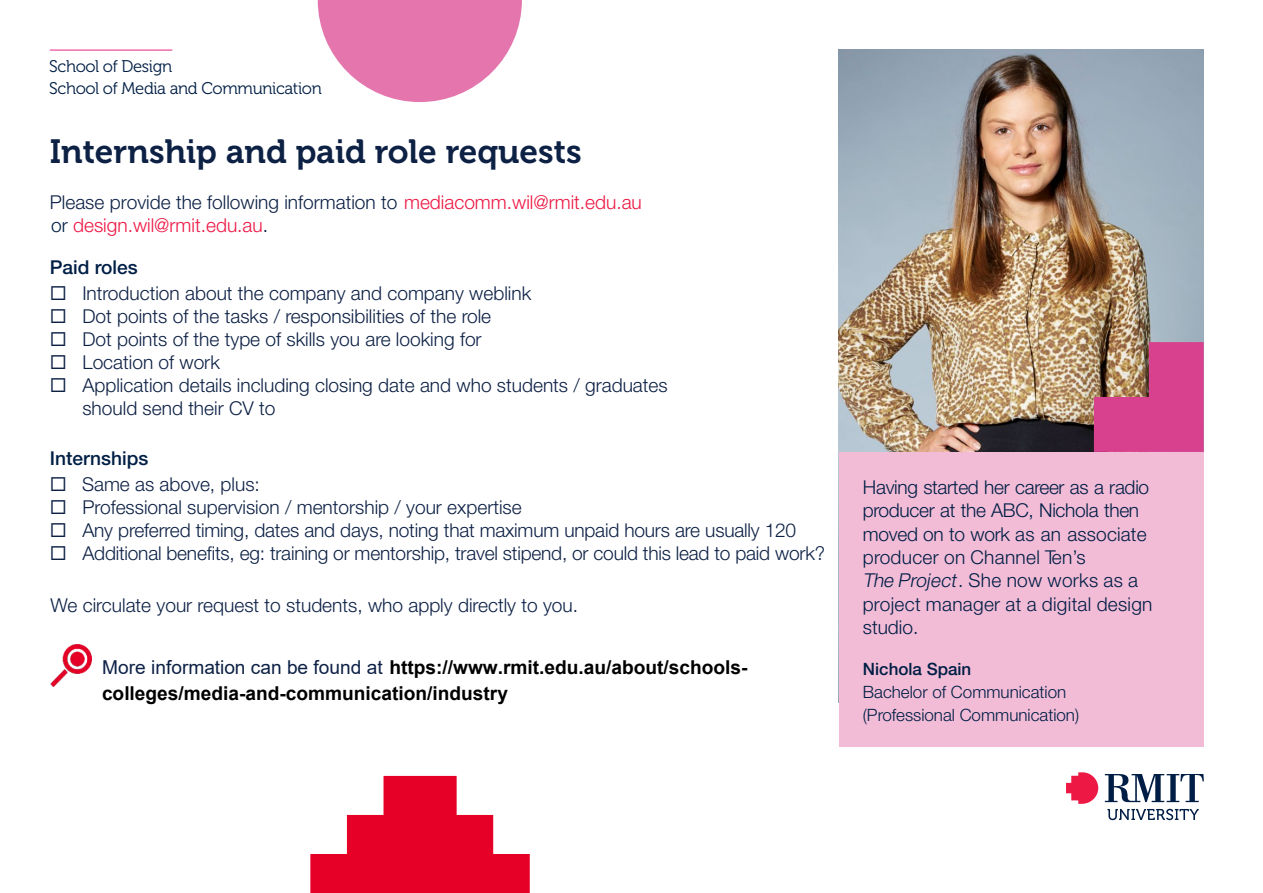
<style>
.page{position:relative;width:1263px;height:893px;background:#fff}
.page>*{position:absolute;margin:0;border:0;box-sizing:border-box;transform-origin:0 0}
.t1{font:33.45px "Museo 700";color:#0d2145}
.t2{font:300 19.2px "Helvetica Neue";color:#0d2145}
.t3{font:700 19.2px/25.3px "Arial";color:#000}
.t4{font:300 19.2px/23px "Helvetica Neue";color:#ed1844}
.t5{font:300 19.2px "Helvetica Neue";color:#001e45}
.t6{font:300 19.05px/23.4px "Helvetica Neue";color:#001e45}
.t7{font:300 16.95px/23.4px "Helvetica Neue";color:#001e45}
.t8{font:16.8px/21.5px "Museo 300";letter-spacing:-.02em;color:#001e45}
.s1{color:#0d2145}
.s2{color:#001e45}
.s3{font-weight:400;color:#0d2145}
.s4{font-style:italic}
</style>
<div class="page">
<img style="left:839px;top:49px;width:365px;height:403px">
<svg style="left:1094px;top:342px;width:110px;height:110px;background:#c95183"></svg>
<div style="left:839px;top:452px;width:365px;height:294px;background:#f2bcd7"></div>
<img style="left:50px;top:645px;width:42px;height:41px">
<svg style="left:1066px;top:772px;width:32px;height:32px"></svg>
<svg style="left:1105px;top:774px;width:99px;height:28px"></svg>
<svg style="left:1107px;top:809px;width:92px;height:11px"></svg>
<hr style="left:50px;top:50px;width:122px;height:1px;background:#e72583">
<svg style="left:318px;top:0;width:204px;height:102px"></svg>
<svg style="left:310px;top:776px;width:220px;height:117px"></svg>
<p class="t8" style="left:49px;top:57px;width:274px">School of Design<br>School of Media and Communication</p>
<h1 class="t1" style="left:50px;top:138px;width:533px">Internship and paid role requests</h1>
<p class="t4" style="left:50px;top:190px;width:593px"><span class="s1">Please provide the following information to</span> mediacomm.wil@rmit.edu.au <span class="s2">or</span> design.wil@rmit.edu.au<span class="s2">.</span></p>
<p class="t5" style="left:50px;top:260px;width:89px">Paid roles</p>
<p class="t2" style="left:82px;top:282px;width:450px">Introduction about the company and company weblink</p>
<p class="t2" style="left:82px;top:305px;width:410px">Dot points of the tasks / responsibilities of the role</p>
<p class="t2" style="left:82px;top:328px;width:401px">Dot points of the type of skills you are looking for</p>
<p class="t2" style="left:82px;top:351px;width:139px">Location of work</p>
<p class="t2" style="left:50px;top:374px;width:619px">◻ Application details including closing date and who students / graduates</p>
<p class="t2" style="left:82px;top:397px;width:195px">should send their CV to</p>
<p class="t5" style="left:50px;top:451px;width:100px">Internships</p>
<p class="t2" style="left:82px;top:473px;width:179px">Same as above, plus:</p>
<p class="t2" style="left:82px;top:496px;width:441px">Professional supervision / mentorship / your expertise</p>
<p class="t2" style="left:82px;top:519px;width:715px">Any preferred timing, dates and days, noting that maximum unpaid hours are usually 120</p>
<p class="t2" style="left:82px;top:542px;width:744px">Additional benefits, eg: training or mentorship, travel stipend, or could this lead to paid work?</p>
<p class="t2" style="left:51px;top:593px;width:529px">We circulate your request to students, who apply directly to you.</p>
<p class="t3" style="left:102px;top:655px;width:647px"><span class="s3">More information can be found at</span> https://www.rmit.edu.au/about/schools&shy;colleges/media-and-communication/industry</p>
<p class="t6" style="left:863px;top:475px;width:291px">Having started her career as a radio producer at the ABC, Nichola then moved on to work as an associate producer on Channel Ten’s<br><span class="s4">The Project</span>. She now works as a project manager at a digital design studio.</p>
<p class="t7" style="left:863px;top:659px;width:218px">Nichola Spain<br>Bachelor of Communication (Professional Communication)</p>
</div>
